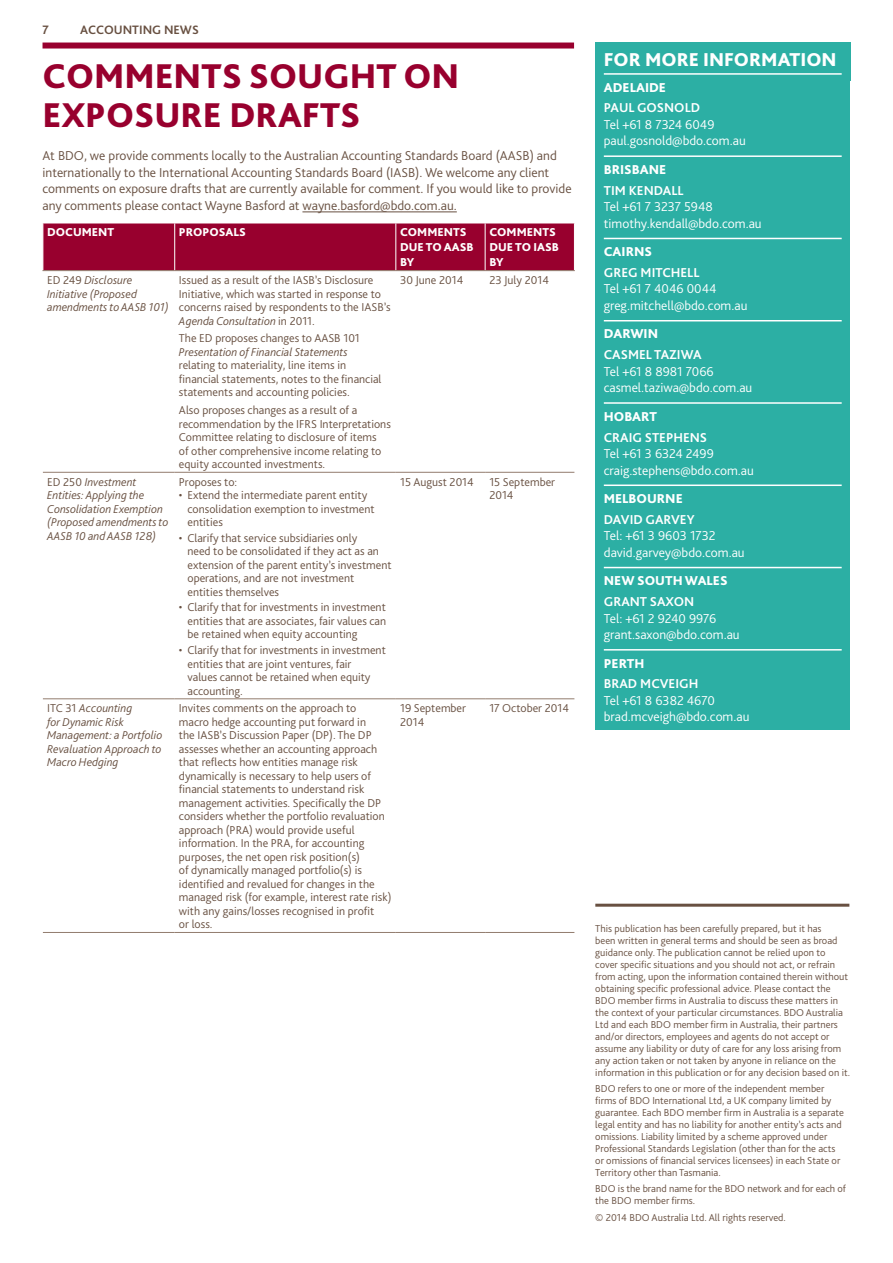
<style>
.page{position:relative;width:893px;height:1263px;background:#fff}
.page>*{position:absolute;margin:0;border:0;box-sizing:border-box;transform-origin:0 0}
.t1{font:800 36px/39px "Bliss Pro";color:#98002e}
.t2{font:800 19.5px "Bliss Pro";color:#fff}
.t3{font:300 13.5px/16.5px "Bliss Pro";color:#fff}
.t4{font:300 13.5px/16.5px "Bliss Pro";color:#685041}
.t5{font:700 13.5px "Bliss Pro";color:#fff}
.t6{font:800 13.5px "Bliss Pro";color:#fff}
.t7{font:700 12.75px "Bliss Pro";color:#685041}
.t8{font:300 12px/13.5px "Bliss Pro";color:#685041}
.t9{font:italic 300 12px/13.5px "Bliss Pro";color:#685041}
.t10{font:800 12px/15px "Bliss Pro";color:#fff}
.t11{font:300 10.5px/12px "Bliss Pro";color:#685041}
.s1{font-style:normal}
.s2{font-style:italic}
</style>
<div class="page">
<hr style="left:595px;top:904px;width:254px;height:3px;background:#685041">
<div style="left:595px;top:43px;width:255px;height:38px;background:#2cafa4"></div>
<div style="left:595px;top:73px;width:255px;height:657px;background:#2cafa4"></div>
<hr style="left:604px;top:73px;width:238px;height:2px;background:#fff">
<hr style="left:604px;top:155px;width:238px;height:2px;background:#fff">
<hr style="left:604px;top:238px;width:238px;height:1px;background:#fff">
<hr style="left:604px;top:320px;width:238px;height:1px;background:#fff">
<hr style="left:604px;top:402px;width:238px;height:2px;background:#fff">
<hr style="left:604px;top:484px;width:238px;height:2px;background:#fff">
<hr style="left:604px;top:567px;width:238px;height:1px;background:#fff">
<hr style="left:604px;top:649px;width:238px;height:1px;background:#fff">
<hr style="left:302px;top:212px;width:155px;height:1px;background:#685041">
<div style="left:44px;top:224px;width:530px;height:46px;background:#98002e"></div>
<svg style="left:43px;top:271px;width:531px;height:429px"></svg>
<hr style="left:174px;top:223px;width:1px;height:47px;background:#fff">
<hr style="left:395px;top:223px;width:1px;height:47px;background:#fff">
<hr style="left:485px;top:223px;width:1px;height:47px;background:#fff">
<hr style="left:43px;top:698px;width:132px;height:1px;background:#927c6e">
<hr style="left:175px;top:698px;width:221px;height:1px;background:#927c6e">
<hr style="left:396px;top:698px;width:89px;height:1px;background:#927c6e">
<hr style="left:485px;top:698px;width:89px;height:1px;background:#927c6e">
<hr style="left:43px;top:270px;width:132px;height:1px;background:#927c6e">
<hr style="left:175px;top:270px;width:221px;height:1px;background:#927c6e">
<hr style="left:396px;top:270px;width:89px;height:1px;background:#927c6e">
<hr style="left:485px;top:270px;width:90px;height:1px;background:#927c6e">
<hr style="left:43px;top:472px;width:132px;height:1px;background:#927c6e">
<hr style="left:175px;top:472px;width:221px;height:1px;background:#927c6e">
<hr style="left:396px;top:472px;width:89px;height:1px;background:#927c6e">
<hr style="left:485px;top:472px;width:89px;height:1px;background:#927c6e">
<hr style="left:43px;top:932px;width:132px;height:1px;background:#927c6e">
<hr style="left:175px;top:932px;width:221px;height:1px;background:#927c6e">
<hr style="left:396px;top:932px;width:89px;height:1px;background:#927c6e">
<hr style="left:485px;top:932px;width:89px;height:1px;background:#927c6e">
<div style="left:43px;top:43px;width:531px;height:6px;background:#98002e"></div>
<p class="t7" style="left:43px;top:22px;width:8px">7</p>
<p class="t7" style="left:80px;top:22px;width:120px">ACCOUNTING NEWS</p>
<h1 class="t1" style="left:43px;top:56px;width:418px">COMMENTS SOUGHT ON<br>EXPOSURE DRAFTS</h1>
<p class="t4" style="left:43px;top:147px;width:531px">At BDO, we provide comments locally to the Australian Accounting Standards Board (AASB) and internationally to the International Accounting Standards Board (IASB). We welcome any client comments on exposure drafts that are currently available for comment. If you would like to provide any comments please contact Wayne Basford at wayne.basford@bdo.com.au.</p>
<p class="t10" style="left:47px;top:225px;width:69px">DOCUMENT</p>
<p class="t10" style="left:179px;top:225px;width:68px">PROPOSALS</p>
<p class="t10" style="left:400px;top:225px;width:75px">COMMENTS<br>DUE TO AASB<br>BY</p>
<p class="t10" style="left:489px;top:225px;width:71px">COMMENTS<br>DUE TO IASB<br>BY</p>
<p class="t9" style="left:47px;top:273px;width:123px"><span class="s1">ED 249</span> Disclosure<br>Initiative (Proposed amendments to AASB 101)</p>
<p class="t8" style="left:179px;top:273px;width:213px">Issued as a result of the IASB’s Disclosure Initiative, which was started in response to concerns raised by respondents to the IASB’s <span class="s2">Agenda Consultation</span> in 2011.</p>
<p class="t8" style="left:179px;top:331px;width:182px">The ED proposes changes to AASB 101</p>
<p class="t9" style="left:179px;top:345px;width:170px">Presentation of Financial Statements</p>
<p class="t8" style="left:179px;top:358px;width:204px">relating to materiality, line items in financial statements, notes to the financial statements and accounting policies.</p>
<p class="t8" style="left:179px;top:403px;width:213px">Also proposes changes as a result of a recommendation by the IFRS Interpretations Committee relating to disclosure of items<br>of other comprehensive income relating to equity accounted investments.</p>
<p class="t8" style="left:400px;top:273px;width:65px">30 June 2014</p>
<p class="t8" style="left:489px;top:273px;width:61px">23 July 2014</p>
<p class="t9" style="left:47px;top:475px;width:123px"><span class="s1">ED 250</span> Investment<br>Entities: Applying the<br>Consolidation Exemption (Proposed amendments to<br>AASB 10 and AASB 128)</p>
<p class="t8" style="left:179px;top:475px;width:60px">Proposes to:</p>
<p class="t8" style="left:187px;top:488px;width:189px;text-indent:-9px">• Extend the intermediate parent entity consolidation exemption to investment entities</p>
<p class="t8" style="left:187px;top:531px;width:206px;text-indent:-9px">• Clarify that service subsidiaries only<br>need to be consolidated if they act as an extension of the parent entity’s investment operations, and are not investment entities themselves</p>
<p class="t8" style="left:187px;top:600px;width:200px;text-align:justify;text-indent:-9px">• Clarify that for investments in investment entities that are associates, fair values can be retained when equity accounting</p>
<p class="t8" style="left:187px;top:643px;width:200px;text-indent:-9px">• Clarify that for investments in investment entities that are joint ventures, fair<br>values cannot be retained when equity accounting.</p>
<p class="t8" style="left:400px;top:475px;width:75px">15 August 2014</p>
<p class="t8" style="left:489px;top:475px;width:67px">15 September<br>2014</p>
<p class="t9" style="left:47px;top:701px;width:117px"><span class="s1">ITC 31</span> Accounting<br>for Dynamic Risk<br>Management: a Portfolio<br>Revaluation Approach to<br>Macro Hedging</p>
<p class="t8" style="left:179px;top:701px;width:214px">Invites comments on the approach to<br>macro hedge accounting put forward in<br>the IASB’s Discussion Paper (DP). The DP assesses whether an accounting approach that reflects how entities manage risk dynamically is necessary to help users of financial statements to understand risk management activities. Specifically the DP considers whether the portfolio revaluation approach (PRA) would provide useful information. In the PRA, for accounting purposes, the net open risk position(s)<br>of dynamically managed portfolio(s) is identified and revalued for changes in the managed risk (for example, interest rate risk) with any gains/losses recognised in profit<br>or loss.</p>
<p class="t8" style="left:400px;top:701px;width:67px">19 September<br>2014</p>
<p class="t8" style="left:489px;top:701px;width:81px">17 October 2014</p>
<h2 class="t2" style="left:604px;top:47px;width:234px">FOR MORE INFORMATION</h2>
<p class="t6" style="left:604px;top:79px;width:64px">ADELAIDE</p>
<p class="t5" style="left:604px;top:100px;width:98px">PAUL GOSNOLD</p>
<p class="t3" style="left:604px;top:116px;width:143px">Tel +61 8 7324 6049 paul.gosnold@bdo.com.au</p>
<p class="t6" style="left:604px;top:161px;width:64px">BRISBANE</p>
<p class="t5" style="left:604px;top:182px;width:81px">TIM KENDALL</p>
<p class="t3" style="left:604px;top:198px;width:159px">Tel +61 7 3237 5948 timothy.kendall@bdo.com.au</p>
<p class="t6" style="left:604px;top:243px;width:50px">CAIRNS</p>
<p class="t5" style="left:604px;top:264px;width:97px">GREG MITCHELL</p>
<p class="t3" style="left:604px;top:280px;width:145px">Tel +61 7 4046 0044 greg.mitchell@bdo.com.au</p>
<p class="t6" style="left:604px;top:326px;width:56px">DARWIN</p>
<p class="t5" style="left:604px;top:346px;width:99px">CASMEL TAZIWA</p>
<p class="t3" style="left:604px;top:363px;width:150px">Tel +61 8 8981 7066 casmel.taziwa@bdo.com.au</p>
<p class="t6" style="left:604px;top:408px;width:55px">HOBART</p>
<p class="t5" style="left:604px;top:429px;width:105px">CRAIG STEPHENS</p>
<p class="t3" style="left:604px;top:445px;width:152px">Tel +61 3 6324 2499 craig.stephens@bdo.com.au</p>
<p class="t6" style="left:604px;top:490px;width:80px">MELBOURNE</p>
<p class="t5" style="left:604px;top:511px;width:92px">DAVID GARVEY</p>
<p class="t3" style="left:604px;top:527px;width:142px">Tel: +61 3 9603 1732 david.garvey@bdo.com.au</p>
<p class="t6" style="left:604px;top:572px;width:125px">NEW SOUTH WALES</p>
<p class="t5" style="left:604px;top:593px;width:92px">GRANT SAXON</p>
<p class="t3" style="left:604px;top:609px;width:137px">Tel: +61 2 9240 9976 grant.saxon@bdo.com.au</p>
<p class="t6" style="left:604px;top:655px;width:42px">PERTH</p>
<p class="t5" style="left:604px;top:675px;width:96px">BRAD MCVEIGH</p>
<p class="t3" style="left:604px;top:692px;width:147px">Tel +61 8 6382 4670 brad.mcveigh@bdo.com.au</p>
<p class="t11" style="left:595px;top:922px;width:256px">This publication has been carefully prepared, but it has<br>been written in general terms and should be seen as broad guidance only. The publication cannot be relied upon to cover specific situations and you should not act, or refrain from acting, upon the information contained therein without obtaining specific professional advice. Please contact the BDO member firms in Australia to discuss these matters in the context of your particular circumstances. BDO Australia Ltd and each BDO member firm in Australia, their partners and/or directors, employees and agents do not accept or assume any liability or duty of care for any loss arising from any action taken or not taken by anyone in reliance on the information in this publication or for any decision based on it.</p>
<p class="t11" style="left:595px;top:1082px;width:250px">BDO refers to one or more of the independent member firms of BDO International Ltd, a UK company limited by guarantee. Each BDO member firm in Australia is a separate legal entity and has no liability for another entity’s acts and omissions. Liability limited by a scheme approved under Professional Standards Legislation (other than for the acts or omissions of financial services licensees) in each State or Territory other than Tasmania.</p>
<p class="t11" style="left:595px;top:1182px;width:252px">BDO is the brand name for the BDO network and for each of the BDO member firms.</p>
<p class="t11" style="left:595px;top:1211px;width:192px">© 2014 BDO Australia Ltd. All rights reserved.</p>
</div>
